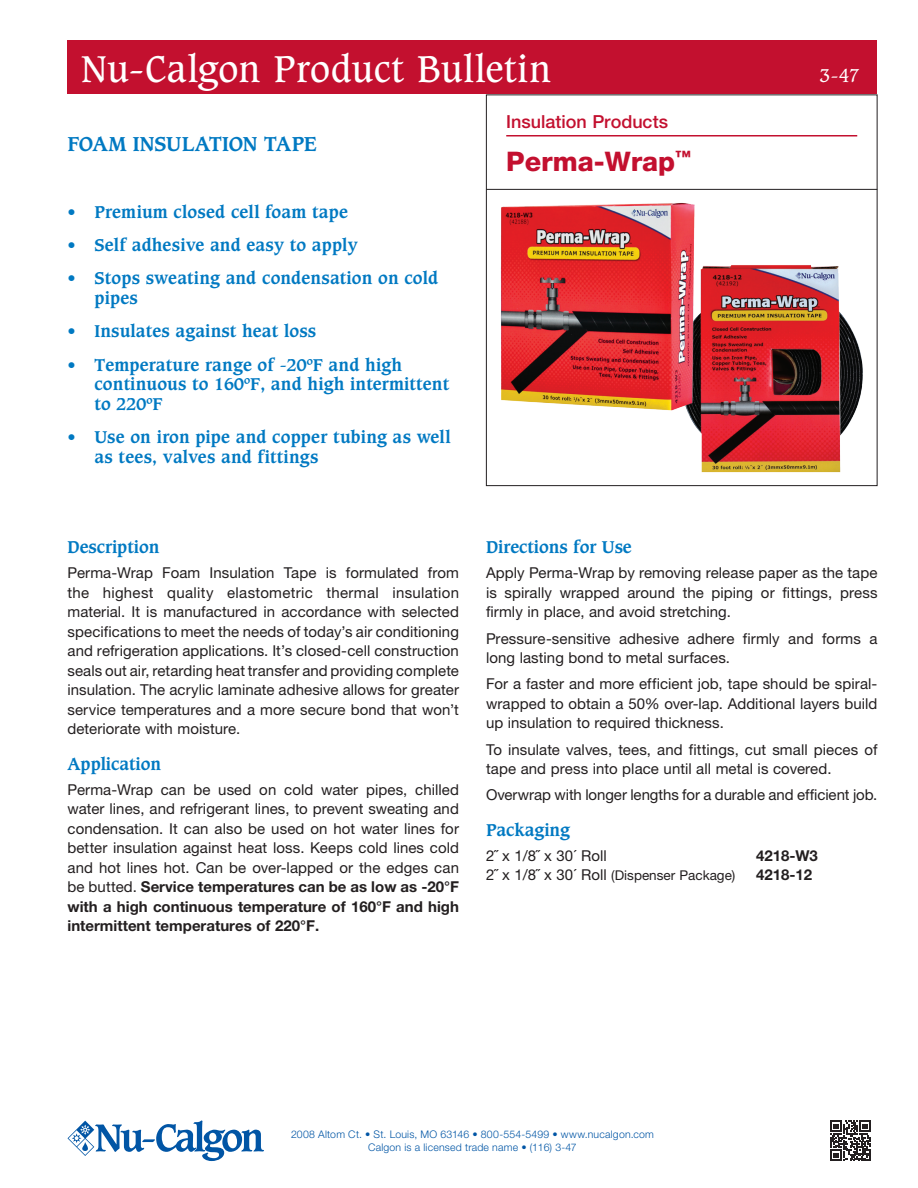
<style>
.page{position:relative;width:918px;height:1188px;background:#fff}
.page>*{position:absolute;margin:0;border:0;box-sizing:border-box;transform-origin:0 0}
.t1{font:36px "Caxton Std";letter-spacing:.015em;color:#fff}
.Product_name{font:800 27px "Helvetica Neue LT Pro";color:#c3102f}
.Subheading_1{font:700 19.5px "Caxton Std";letter-spacing:-.005em;color:#0079c2}
.Section_Name{font:500 18px "Helvetica Neue LT Pro";color:#c3102f}
.t2{font:18px "Caxton Std";color:#fff}
.Subhead{font:700 16.5px/19.8px "Caxton Std";letter-spacing:.01em;color:#0079c2}
.Paragraph_Text{font:15px/19.5px "Helvetica Neue LT Pro";letter-spacing:.005em;color:#231f20;text-align:justify}
.Paragraph_Text-2{font:700 15px "Helvetica Neue LT Pro";color:#231f20}
.Paragraph_Text-3{font:13.5px "Helvetica Neue LT Pro";color:#231f20}
.t3{font:300 10.5px "Helvetica Neue LT Pro";letter-spacing:.02em;color:#0155a5}
.s1{font-weight:700}
.s2{font-size:15px}
</style>
<div class="page">
<div style="left:486px;top:94px;width:392px;height:392px;border:1px solid #231f20"></div>
<hr style="left:486px;top:189px;width:391px;height:1px;background:#231f20">
<div style="left:68px;top:40px;width:810px;height:54px;background:#c3102f"></div>
<hr style="left:506px;top:135px;width:351px;height:1px;background:#c3102f">
<svg style="left:68px;top:1120px;width:196px;height:41px"></svg>
<img style="left:687px;top:265px;width:176px;height:207px">
<img style="left:500px;top:203px;width:195px;height:207px">
<svg style="left:830px;top:1120px;width:41px;height:41px"></svg>
<p class="t1" style="left:81px;top:48px;width:472px">Nu-Calgon Product Bulletin</p>
<p class="Subheading_1" style="left:68px;top:132px;width:251px">FOAM INSULATION TAPE</p>
<p class="Subhead" style="left:68px;top:202px;width:282px">• Premium closed cell foam tape</p>
<p class="Subhead" style="left:68px;top:235px;width:292px">• Self adhesive and easy to apply</p>
<p class="Subhead" style="left:94px;top:268px;width:345px;text-indent:-27px">• Stops sweating and condensation on cold pipes</p>
<p class="Subhead" style="left:68px;top:322px;width:250px">• Insulates against heat loss</p>
<p class="Subhead" style="left:94px;top:355px;width:356px;text-indent:-27px">• Temperature range of -20ºF and high continuous to 160ºF, and high intermittent to 220ºF</p>
<p class="Subhead" style="left:94px;top:428px;width:358px;text-indent:-27px">• Use on iron pipe and copper tubing as well as tees, valves and fittings</p>
<p class="Section_Name" style="left:506px;top:110px;width:163px">Insulation Products</p>
<p class="Product_name" style="left:506px;top:145px;width:186px">Perma-Wrap<sup>™</sup></p>
<p class="t2" style="left:820px;top:65px;width:41px">3-47</p>
<p class="Subhead" style="left:68px;top:538px;width:93px">Description</p>
<p class="Paragraph_Text" style="left:68px;top:563px;width:393px">Perma-Wrap Foam Insulation Tape is formulated from the highest quality elastometric thermal insulation material. It is manufactured in accordance with selected specifications to meet the needs of today’s air conditioning and refrigeration applications. It’s closed-cell construction seals out air, retarding heat transfer and providing complete insulation. The acrylic laminate adhesive allows for greater service temperatures and a more secure bond that won’t deteriorate with moisture.</p>
<p class="Subhead" style="left:68px;top:754px;width:95px">Application</p>
<p class="Paragraph_Text" style="left:68px;top:779px;width:393px">Perma-Wrap can be used on cold water pipes, chilled water lines, and refrigerant lines, to prevent sweating and condensation. It can also be used on hot water lines for better insulation against heat loss. Keeps cold lines cold and hot lines hot. Can be over-lapped or the edges can be butted. <span class="s1">Service temperatures can be as low as -20°F with a high continuous temperature of 160°F and high intermittent temperatures of 220°F.</span></p>
<p class="Subhead" style="left:486px;top:538px;width:147px">Directions for Use</p>
<p class="Paragraph_Text" style="left:486px;top:563px;width:393px">Apply Perma-Wrap by removing release paper as the tape is spirally wrapped around the piping or fittings, press firmly in place, and avoid stretching.</p>
<p class="Paragraph_Text" style="left:486px;top:628px;width:393px">Pressure-sensitive adhesive adhere firmly and forms a long lasting bond to metal surfaces.</p>
<p class="Paragraph_Text" style="left:486px;top:674px;width:393px">For a faster and more efficient job, tape should be spiral&shy;wrapped to obtain a 50% over-lap. Additional layers build up insulation to required thickness.</p>
<p class="Paragraph_Text" style="left:486px;top:739px;width:393px">To insulate valves, tees, and fittings, cut small pieces of tape and press into place until all metal is covered.</p>
<p class="Paragraph_Text" style="left:486px;top:785px;width:393px">Overwrap with longer lengths for a durable and efficient job.</p>
<p class="Subhead" style="left:486px;top:820px;width:86px">Packaging</p>
<p class="Paragraph_Text" style="left:486px;top:845px;width:122px">2˝ x 1/8˝ x 30´ Roll</p>
<p class="Paragraph_Text-2" style="left:756px;top:846px;width:63px">4218-W3</p>
<p class="Paragraph_Text-3" style="left:486px;top:867px;width:251px"><span class="s2">2˝ x 1/8˝ x 30´ Roll</span> (Dispenser Package)</p>
<p class="Paragraph_Text-2" style="left:756px;top:866px;width:58px">4218-12</p>
<p class="t3" style="left:291px;top:1128px;width:364px">2008 Altom Ct. • St. Louis, MO 63146 • 800-554-5499 • www.nucalgon.com</p>
<p class="t3" style="left:368px;top:1141px;width:210px">Calgon is a licensed trade name • (116) 3-47</p>
</div>
